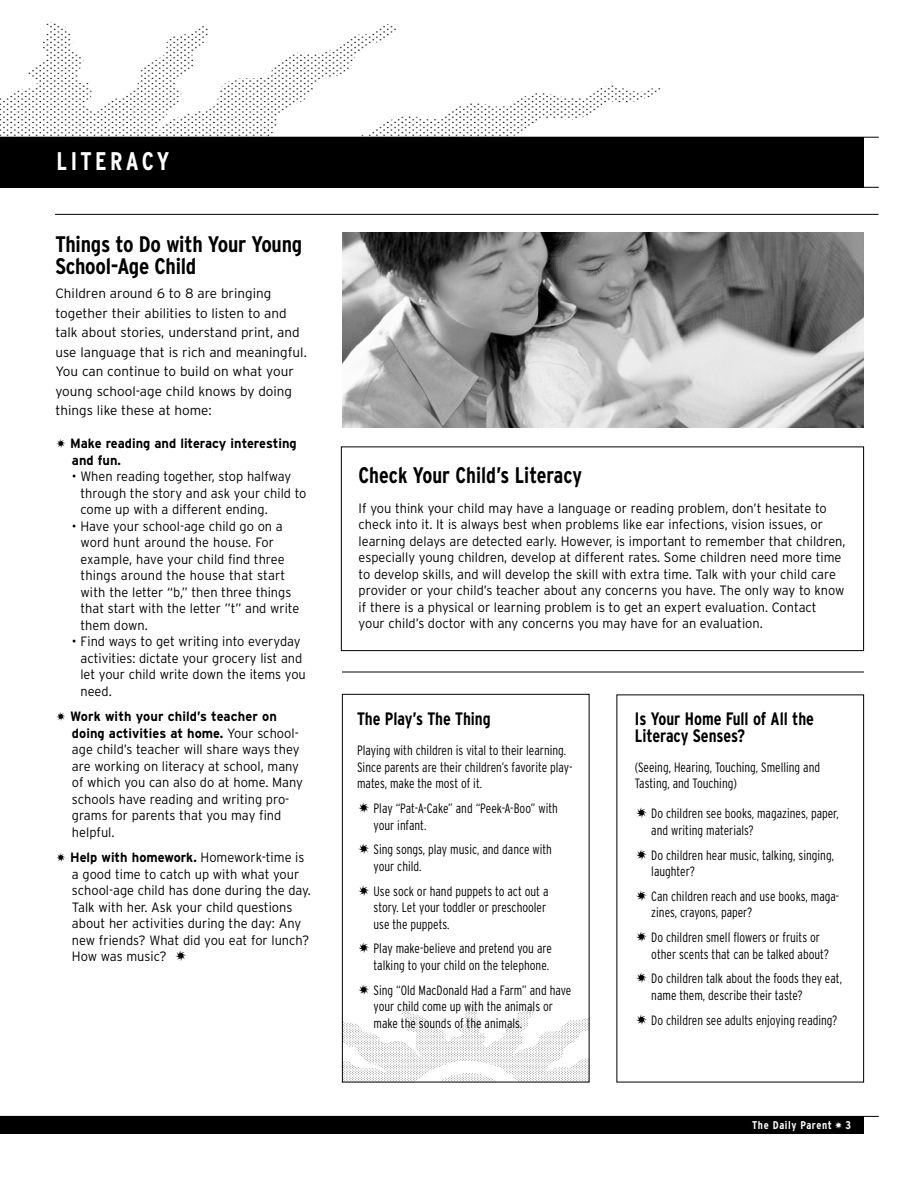
<style>
.page{position:relative;width:918px;height:1188px;background:#fff}
.page>*{position:absolute;margin:0;border:0;box-sizing:border-box;transform-origin:0 0}
.t1{font:700 condensed 25.5px "Interstate";letter-spacing:.14em;color:#fff;scale:.95 1}
.t2{font:700 condensed 22.5px/22.5px "Interstate";letter-spacing:-.01em;color:#000}
.t3{font:700 condensed 22.5px "Interstate";letter-spacing:-.01em;color:#000;scale:.95 1}
.t4{font:700 condensed 18px/16.5px "Interstate";color:#000;scale:.95 1}
.t5{font:300 13.5px/16.5px "Interstate";color:#000;scale:.95 1}
.t6{font:300 condensed 13.5px/16.5px "Interstate";color:#000;scale:.95 1}
.t7{font:300 13.5px/19.5px "Interstate";color:#000}
.t8{font:700 13.5px/16.5px "Interstate";color:#000;scale:.95 1}
.t9{font:700 condensed 11.25px "Interstate";letter-spacing:.055em;color:#fff}
.s1{font-family:"FF Dingbests";font-weight:400}
.s2{font-weight:700}
.s3{font-family:"FF Dingbests";font-weight:400;font-size:15.75px}
.s4{font-family:"FF Dingbests";font-weight:400;font-stretch:normal;font-size:15.75px}
.s5{font-family:"FF Dingbests";font-weight:400;font-stretch:normal}
</style>
<div class="page">
<img style="left:344px;top:1005px;width:244px;height:75px">
<img style="left:0;top:22px;width:701px;height:115px">
<hr style="left:0;top:137px;width:879px;height:1px;background:#000">
<hr style="left:0;top:187px;width:879px;height:1px;background:#000">
<div style="left:0;top:137px;width:864px;height:51px;background:#000"></div>
<hr style="left:0;top:1116px;width:879px;height:1px;background:#000">
<div style="left:0;top:1116px;width:864px;height:18px;background:#000"></div>
<hr style="left:55px;top:214px;width:824px;height:1px;background:#000">
<div style="left:342px;top:694px;width:248px;height:388px;border:1px solid #000"></div>
<div style="left:341px;top:447px;width:523px;height:204px;border:1px solid #000"></div>
<div style="left:616px;top:694px;width:248px;height:388px;border:1px solid #000"></div>
<hr style="left:342px;top:672px;width:522px;height:1px;background:#000">
<img style="left:342px;top:232px;width:522px;height:196px">
<h1 class="t1" style="left:56px;top:152px;width:120px">LITERACY</h1>
<h2 class="t2" style="left:56px;top:234px;width:248px">Things to Do with Your Young<br>School-Age Child</h2>
<p class="t7" style="left:56px;top:285px;width:253px">Children around 6 to 8 are bringing together their abilities to listen to and talk about stories, understand print, and use language that is rich and meaningful.<br>You can continue to build on what your young school-age child knows by doing things like these at home:</p>
<p class="t8" style="left:72px;top:436px;width:238px;text-indent:-16px"><span class="s1">P</span> Make reading and literacy interesting and fun.</p>
<p class="t5" style="left:80px;top:469px;width:239px;text-indent:-8px">• When reading together, stop halfway through the story and ask your child to come up with a different ending.</p>
<p class="t5" style="left:80px;top:519px;width:232px;text-indent:-8px">• Have your school-age child go on a word hunt around the house. For example, have your child find three things around the house that start with the letter “b,” then three things that start with the letter ”t” and write them down.</p>
<p class="t5" style="left:80px;top:634px;width:239px;text-indent:-8px">• Find ways to get writing into everyday activities: dictate your grocery list and let your child write down the items you need.</p>
<p class="t5" style="left:72px;top:709px;width:245px;text-indent:-16px"><span class="s1">P</span> <span class="s2">Work with your child’s teacher on doing activities at home.</span> Your school&shy;age child’s teacher will share ways they are working on literacy at school, many of which you can also do at home. Many schools have reading and writing pro&shy;grams for parents that you may find helpful.</p>
<p class="t5" style="left:72px;top:850px;width:253px;text-indent:-17px"><span class="s1">P</span> <span class="s2">Help with homework.</span> Homework-time is a good time to catch up with what your school-age child has done during the day.<br>Talk with her. Ask your child questions about her activities during the day: Any new friends? What did you eat for lunch?<br>How was music? <span class="s3">P</span></p>
<h2 class="t3" style="left:359px;top:467px;width:237px">Check Your Child’s Literacy</h2>
<p class="t5" style="left:359px;top:501px;width:514px">If you think your child may have a language or reading problem, don’t hesitate to check into it. It is always best when problems like ear infections, vision issues, or learning delays are detected early. However, is important to remember that children, especially young children, develop at different rates. Some children need more time to develop skills, and will develop the skill with extra time. Talk with your child care provider or your child’s teacher about any concerns you have. The only way to know if there is a physical or learning problem is to get an expert evaluation. Contact your child’s doctor with any concerns you may have for an evaluation.</p>
<h3 class="t4" style="left:357px;top:712px;width:142px">The Play’s The Thing</h3>
<p class="t6" style="left:357px;top:744px;width:228px">Playing with children is vital to their learning.<br>Since parents are their children’s favorite play&shy;mates, make the most of it.</p>
<p class="t6" style="left:374px;top:801px;width:196px;text-indent:-16px"><span class="s4">P</span> Play “Pat-A-Cake” and “Peek-A-Boo” with your infant.</p>
<p class="t6" style="left:374px;top:843px;width:189px;text-indent:-16px"><span class="s4">P</span> Sing songs, play music, and dance with your child.</p>
<p class="t6" style="left:374px;top:884px;width:186px;text-indent:-16px"><span class="s4">P</span> Use sock or hand puppets to act out a story. Let your toddler or preschooler use the puppets.</p>
<p class="t6" style="left:357px;top:942px;width:207px;text-align:right"><span class="s4">P</span> Play make-believe and pretend you are talking to your child on the telephone.</p>
<p class="t6" style="left:374px;top:983px;width:210px;text-indent:-16px"><span class="s4">P</span> Sing “Old MacDonald Had a Farm” and have your child come up with the animals or make the sounds of the animals.</p>
<h3 class="t4" style="left:635px;top:712px;width:190px">Is Your Home Full of All the<br>Literacy Senses?</h3>
<p class="t6" style="left:635px;top:760px;width:197px">(Seeing, Hearing, Touching, Smelling and<br>Tasting, and Touching)</p>
<p class="t6" style="left:651px;top:807px;width:199px;text-indent:-16px"><span class="s4">P</span> Do children see books, magazines, paper, and writing materials?</p>
<p class="t6" style="left:651px;top:848px;width:194px;text-indent:-16px"><span class="s4">P</span> Do children hear music, talking, singing, laughter?</p>
<p class="t6" style="left:651px;top:889px;width:199px;text-indent:-16px"><span class="s4">P</span> Can children reach and use books, maga&shy;zines, crayons, paper?</p>
<p class="t6" style="left:651px;top:930px;width:189px;text-indent:-16px"><span class="s4">P</span> Do children smell flowers or fruits or other scents that can be talked about?</p>
<p class="t6" style="left:651px;top:972px;width:202px;text-indent:-16px"><span class="s4">P</span> Do children talk about the foods they eat, name them, describe their taste?</p>
<p class="t6" style="left:635px;top:1013px;width:215px"><span class="s4">P</span> Do children see adults enjoying reading?</p>
<p class="t9" style="left:752px;top:1120px;width:100px">The Daily Parent <span class="s5">P</span> 3</p>
</div>
